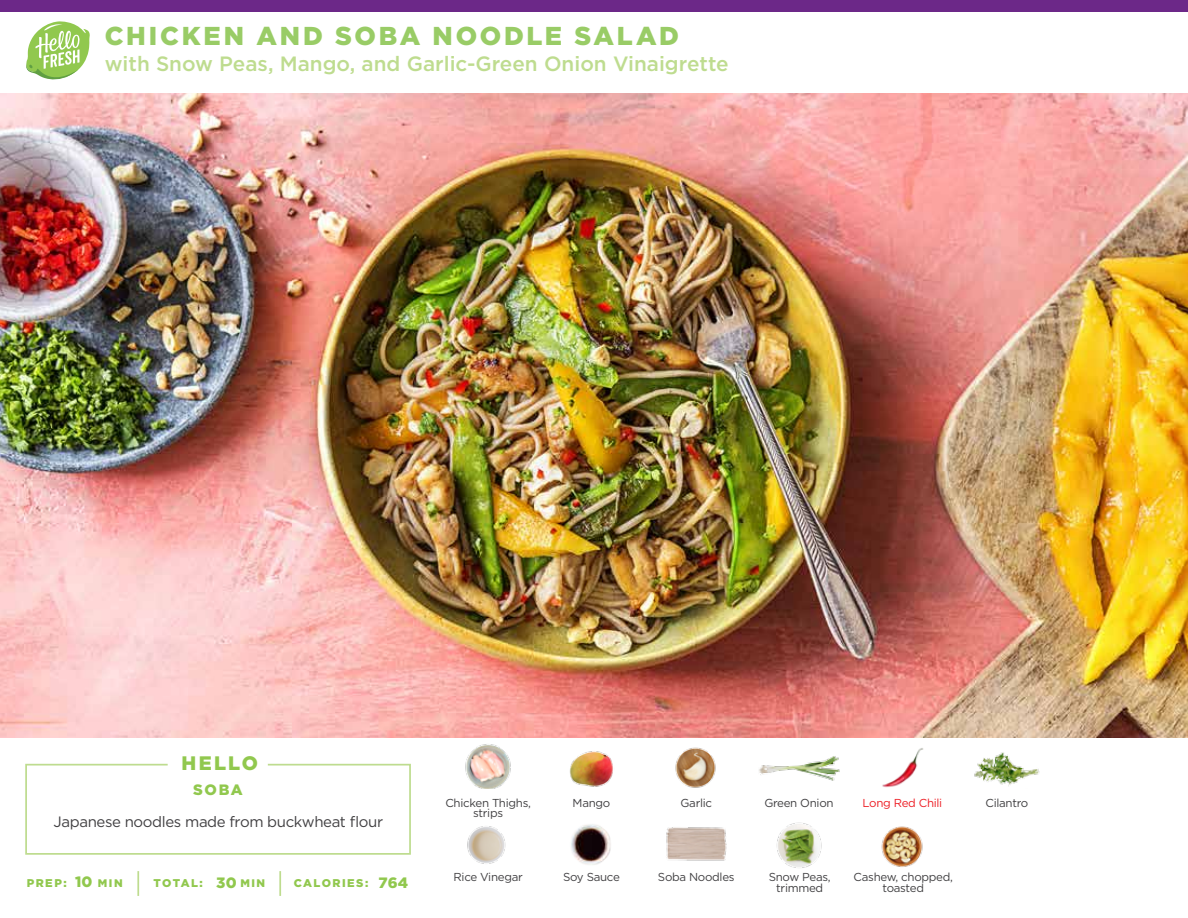
<style>
.page{position:relative;width:1188px;height:918px;background:#fff}
.page>*{position:absolute;margin:0;border:0;box-sizing:border-box;transform-origin:0 0}
.t1{font:900 25.8px "Gotham";letter-spacing:.105em;color:#9c6}
.t2{font:500 20.7px "Gotham";color:#bedc8f}
.t3{font:900 19.5px "Gotham";letter-spacing:.105em;color:#91c84e}
.t4{font:15px "Gotham";letter-spacing:-.025em;color:#414042}
.t5{font:900 15px "Gotham";letter-spacing:.1em;color:#91c84e}
.t6{font:11.55px/10.5px "Gotham";letter-spacing:-.025em;color:#414042;text-align:center}
.t7{font:11.55px "Gotham";letter-spacing:-.025em;color:#ed1d24}
.t8{font:900 11.25px "Gotham";letter-spacing:.125em;color:#91c84e}
.t9{font:900 10.95px "Gotham";letter-spacing:.135em;color:#91c84e}
.s1{font-size:15px}
</style>
<div class="page">
<div style="left:0;top:0;width:1188px;height:12px;background:#6c2888"></div>
<img style="left:0;top:93px;width:1188px;height:644px">
<svg style="left:25px;top:763px;width:386px;height:92px"></svg>
<img style="left:465px;top:744px;width:46px;height:45px">
<img style="left:467px;top:826px;width:39px;height:38px">
<img style="left:675px;top:747px;width:41px;height:41px">
<img style="left:666px;top:827px;width:61px;height:34px">
<img style="left:571px;top:824px;width:40px;height:41px">
<img style="left:776px;top:822px;width:46px;height:46px">
<img style="left:881px;top:826px;width:42px;height:41px">
<img style="left:759px;top:756px;width:81px;height:25px">
<img style="left:882px;top:748px;width:41px;height:40px">
<img style="left:974px;top:752px;width:66px;height:34px">
<hr style="left:137px;top:871px;width:2px;height:25px;background:#bedc8f">
<hr style="left:279px;top:871px;width:2px;height:25px;background:#bedc8f">
<img style="left:569px;top:751px;width:44px;height:36px">
<svg style="left:26px;top:21px;width:64px;height:59px"></svg>
<h1 class="t1" style="left:105px;top:21px;width:576px">CHICKEN AND SOBA NOODLE SALAD</h1>
<h2 class="t2" style="left:105px;top:50px;width:625px">with Snow Peas, Mango, and Garlic-Green Onion Vinaigrette</h2>
<h3 class="t3" style="left:182px;top:751px;width:78px">HELLO</h3>
<p class="t5" style="left:193px;top:781px;width:51px">SOBA</p>
<p class="t4" style="left:54px;top:812px;width:331px">Japanese noodles made from buckwheat flour</p>
<p class="t5" style="left:75px;top:873px;width:19px">10</p>
<p class="t5" style="left:216px;top:874px;width:22px">30</p>
<p class="t8" style="left:27px;top:877px;width:41px">PREP:</p>
<p class="t9" style="left:98px;top:877px;width:26px">MIN</p>
<p class="t8" style="left:154px;top:877px;width:51px">TOTAL:</p>
<p class="t9" style="left:240px;top:877px;width:26px">MIN</p>
<p class="t8" style="left:294px;top:877px;width:116px">CALORIES: <span class="s1">764</span></p>
<p class="t6" style="left:445px;top:797px;width:87px">Chicken Thighs, strips</p>
<p class="t6" style="left:454px;top:872px;width:71px">Rice Vinegar</p>
<p class="t6" style="left:573px;top:797px;width:39px">Mango</p>
<p class="t6" style="left:764px;top:797px;width:71px">Green Onion</p>
<p class="t7" style="left:863px;top:795px;width:81px">Long Red Chili</p>
<p class="t6" style="left:985px;top:797px;width:44px">Cilantro</p>
<p class="t6" style="left:680px;top:797px;width:33px">Garlic</p>
<p class="t6" style="left:563px;top:872px;width:58px">Soy Sauce</p>
<p class="t6" style="left:769px;top:872px;width:64px">Snow Peas, trimmed</p>
<p class="t6" style="left:854px;top:872px;width:101px">Cashew, chopped, toasted</p>
<p class="t6" style="left:658px;top:872px;width:78px">Soba Noodles</p>
</div>
